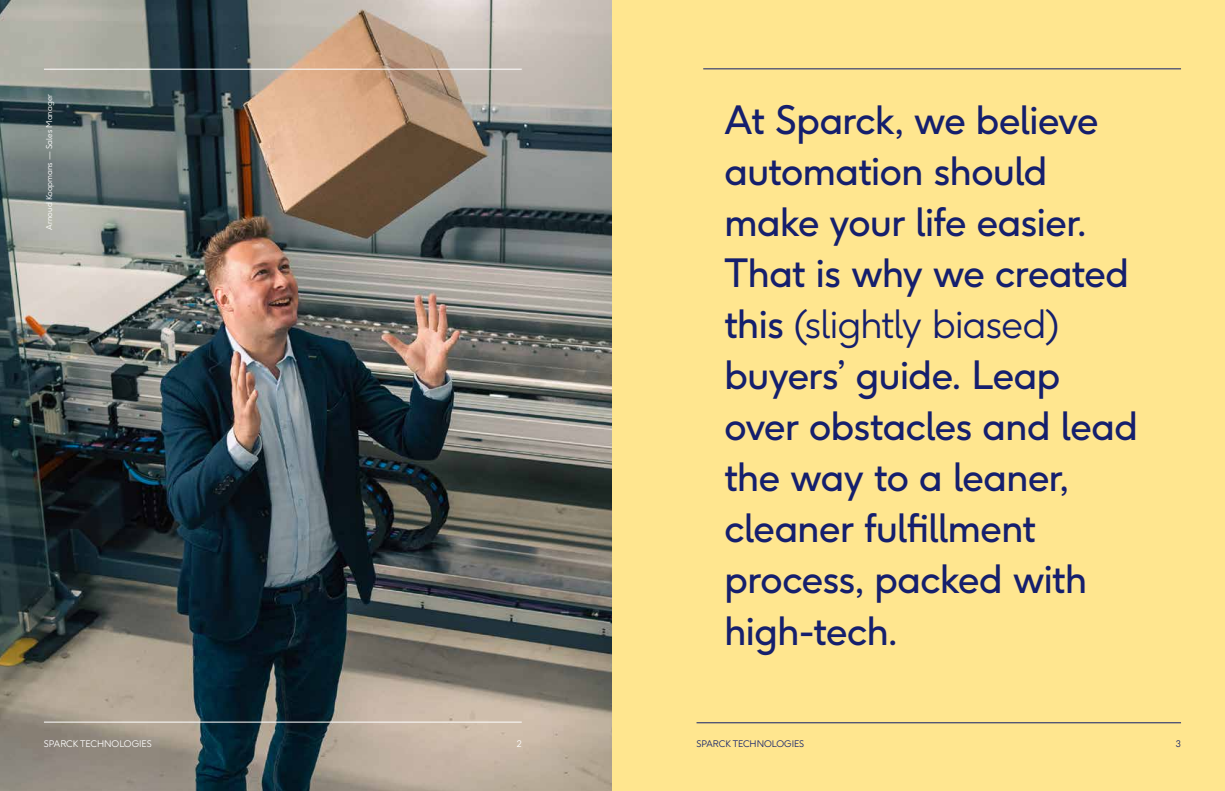
<style>
.page{position:relative;width:1225px;height:791px;background:#fff}
.page>*{position:absolute;margin:0;border:0;box-sizing:border-box;transform-origin:0 0}
.t1{font:38.7px/51.1px "F37 Ginger";letter-spacing:-.01em;color:#151f6d}
.t2{font:300 9px "F37 Ginger";color:#fff}
.t3{font:300 9px "F37 Ginger";color:#11206c}
.t4{font:300 8px "F37 Ginger";color:#fff}
.s1{font-weight:300}
</style>
<div class="page">
<img style="left:0;top:0;width:612px;height:791px">
<div style="left:612px;top:0;width:613px;height:791px;background:#ffe68f"></div>
<hr style="left:44px;top:69px;width:478px;height:1px;background:#fff">
<hr style="left:44px;top:722px;width:478px;height:1px;background:#fff">
<hr style="left:703px;top:69px;width:478px;height:1px;background:#11206c">
<hr style="left:696px;top:722px;width:485px;height:1px;background:#11206c">
<p class="t4" style="left:42px;top:230px;width:137px;rotate:-90deg">Arnoud Koopmans — Sales Manager</p>
<p class="t1" style="left:724px;top:89px;width:415px">At Sparck, we believe automation should make your life easier.<br>That is why we created this <span class="s1">(slightly biased) </span>buyers’ guide. Leap over obstacles and lead the way to a leaner, cleaner fulfillment process, packed with high-tech.</p>
<p class="t2" style="left:44px;top:736px;width:109px">SPARCK TECHNOLOGIES</p>
<p class="t2" style="left:517px;top:736px;width:6px">2</p>
<p class="t3" style="left:696px;top:736px;width:109px">SPARCK TECHNOLOGIES</p>
<p class="t3" style="left:1176px;top:736px;width:7px">3</p>
</div>
